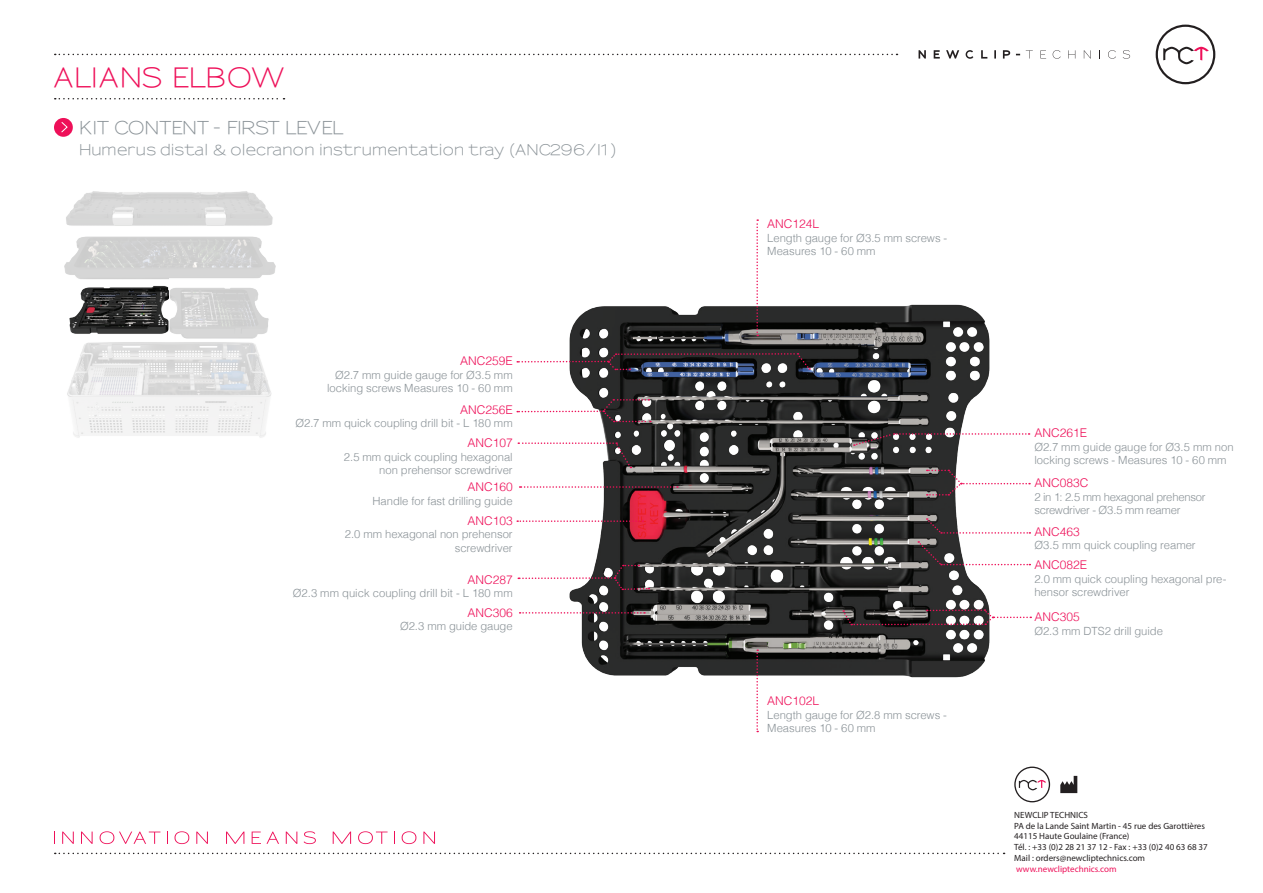
<style>
.page{position:relative;width:1263px;height:893px;background:#fff}
.page>*{position:absolute;margin:0;border:0;box-sizing:border-box;transform-origin:0 0}
.t1{font:600 27px "Sansumi";letter-spacing:-.025em;color:#ee1059}
.t2{font:600 18px "Sansumi";letter-spacing:-.055em;color:#8a9297}
.t3{font:600 15px "Sansumi";color:#8a9297}
.TITRE_LEGENDES{font:300 12px "Helvetica";color:#ee1059}
.TEXTE_LEGENDES{font:300 11.25px/13.5px "Helvetica";letter-spacing:-.005em;color:#8a9297}
.TITRE_LEGENDES-2{font:300 11.25px/13.5px "Helvetica";letter-spacing:-.005em;color:#8a9297;text-align:right}
.t4{font:9px/10.8px "Myriad Pro";color:#231f20}
.t5{font:9px "Myriad Pro";color:#ee1059}
</style>
<div class="page">
<img style="left:569px;top:304px;width:421px;height:374px">
<img style="left:69px;top:286px;width:100px;height:48px">
<svg style="left:64px;top:191px;width:212px;height:88px;fill:#d6d7d6"></svg>
<svg style="left:169px;top:288px;width:100px;height:51px;background:#d9dada"></svg>
<svg style="left:67px;top:342px;width:205px;height:96px;fill:#eee"></svg>
<svg style="left:55px;top:54px;width:842px;height:1px"></svg>
<svg style="left:55px;top:853px;width:949px;height:1px"></svg>
<svg style="left:55px;top:98px;width:229px;height:1px"></svg>
<svg style="left:1156px;top:25px;width:59px;height:59px"></svg>
<svg style="left:1014px;top:767px;width:36px;height:35px"></svg>
<svg style="left:1026px;top:50px;width:7px;height:9px"></svg>
<svg style="left:1040px;top:50px;width:6px;height:9px"></svg>
<svg style="left:1053px;top:50px;width:8px;height:9px"></svg>
<svg style="left:1068px;top:50px;width:7px;height:9px"></svg>
<svg style="left:1084px;top:50px;width:7px;height:9px"></svg>
<svg style="left:1108px;top:50px;width:8px;height:9px"></svg>
<svg style="left:1123px;top:50px;width:7px;height:9px"></svg>
<svg style="left:934px;top:50px;width:6px;height:9px"></svg>
<svg style="left:981px;top:50px;width:6px;height:9px"></svg>
<svg style="left:994px;top:50px;width:2px;height:9px"></svg>
<svg style="left:1003px;top:50px;width:7px;height:9px"></svg>
<svg style="left:918px;top:50px;width:8px;height:9px"></svg>
<svg style="left:946px;top:50px;width:13px;height:9px"></svg>
<svg style="left:966px;top:50px;width:7px;height:9px"></svg>
<svg style="left:54px;top:832px;width:1px;height:12px"></svg>
<svg style="left:62px;top:832px;width:12px;height:12px"></svg>
<svg style="left:81px;top:832px;width:12px;height:12px"></svg>
<svg style="left:100px;top:831px;width:60px;height:13px"></svg>
<svg style="left:167px;top:832px;width:1px;height:12px"></svg>
<svg style="left:175px;top:831px;width:14px;height:13px"></svg>
<svg style="left:196px;top:832px;width:12px;height:12px"></svg>
<svg style="left:226px;top:832px;width:18px;height:12px"></svg>
<svg style="left:252px;top:832px;width:27px;height:12px"></svg>
<svg style="left:286px;top:832px;width:11px;height:12px"></svg>
<svg style="left:304px;top:831px;width:12px;height:13px"></svg>
<svg style="left:333px;top:832px;width:18px;height:12px"></svg>
<svg style="left:358px;top:831px;width:30px;height:13px"></svg>
<svg style="left:394px;top:832px;width:1px;height:12px"></svg>
<svg style="left:402px;top:831px;width:14px;height:13px"></svg>
<svg style="left:423px;top:832px;width:12px;height:12px"></svg>
<svg style="left:1060px;top:776px;width:17px;height:17px"></svg>
<div style="left:54px;top:118px;width:19px;height:19px;background:#ee1059;border-radius:50%"></div>
<svg style="left:61px;top:122px;width:7px;height:11px"></svg>
<svg style="left:756px;top:649px;width:2px;height:83px"></svg>
<svg style="left:520px;top:612px;width:125px;height:2px"></svg>
<svg style="left:854px;top:432px;width:175px;height:14px"></svg>
<svg style="left:517px;top:520px;width:126px;height:2px"></svg>
<svg style="left:520px;top:486px;width:158px;height:2px"></svg>
<svg style="left:756px;top:219px;width:2px;height:117px"></svg>
<svg style="left:918px;top:541px;width:112px;height:25px"></svg>
<svg style="left:927px;top:518px;width:103px;height:16px"></svg>
<svg style="left:518px;top:442px;width:113px;height:26px"></svg>
<svg style="left:927px;top:469px;width:103px;height:27px"></svg>
<svg style="left:843px;top:609px;width:188px;height:16px"></svg>
<svg style="left:518px;top:565px;width:131px;height:26px"></svg>
<svg style="left:517px;top:399px;width:134px;height:24px"></svg>
<svg style="left:517px;top:353px;width:293px;height:17px"></svg>
<h1 class="t1" style="left:54px;top:64px;width:232px">ALIANS ELBOW</h1>
<p class="t2" style="left:78px;top:118px;width:267px">KIT CONTENT - FIRST LEVEL</p>
<p class="t3" style="left:78px;top:142px;width:541px">Humerus distal &amp; olecranon instrumentation tray (ANC296/I1)</p>
<p class="TITRE_LEGENDES" style="left:460px;top:351px;width:54px">ANC259E</p>
<p class="TEXTE_LEGENDES" style="left:327px;top:367px;width:187px;text-align:right">Ø2.7 mm guide gauge for Ø3.5 mm locking screws Measures 10 - 60 mm</p>
<p class="TITRE_LEGENDES" style="left:460px;top:399px;width:54px">ANC256E</p>
<p class="TEXTE_LEGENDES" style="left:295px;top:415px;width:219px">Ø2.7 mm quick coupling drill bit - L 180 mm</p>
<p class="TITRE_LEGENDES" style="left:467px;top:433px;width:47px">ANC107</p>
<p class="TITRE_LEGENDES-2" style="left:344px;top:449px;width:170px">2.5 mm quick coupling hexagonal non prehensor screwdriver</p>
<p class="TITRE_LEGENDES" style="left:467px;top:477px;width:47px">ANC160</p>
<p class="TITRE_LEGENDES-2" style="left:372px;top:493px;width:142px">Handle for fast drilling guide</p>
<p class="TITRE_LEGENDES" style="left:467px;top:510px;width:47px">ANC103</p>
<p class="TEXTE_LEGENDES" style="left:345px;top:527px;width:169px;text-align:right">2.0 mm hexagonal non prehensor screwdriver</p>
<p class="TITRE_LEGENDES" style="left:467px;top:569px;width:47px">ANC287</p>
<p class="TITRE_LEGENDES-2" style="left:293px;top:586px;width:222px">Ø2.3 mm quick coupling drill bit - L 180 mm</p>
<p class="TITRE_LEGENDES" style="left:467px;top:602px;width:47px">ANC306</p>
<p class="TEXTE_LEGENDES" style="left:400px;top:619px;width:114px">Ø2.3 mm guide gauge</p>
<p class="TITRE_LEGENDES" style="left:767px;top:214px;width:54px">ANC124L</p>
<p class="TEXTE_LEGENDES" style="left:767px;top:230px;width:182px">Length gauge for Ø3.5 mm screws -<br>Measures 10 - 60 mm</p>
<p class="TITRE_LEGENDES" style="left:767px;top:691px;width:54px">ANC102L</p>
<p class="TEXTE_LEGENDES" style="left:767px;top:707px;width:181px">Length gauge for Ø2.8 mm screws -<br>Measures 10 - 60 mm</p>
<p class="TITRE_LEGENDES" style="left:1034px;top:423px;width:54px">ANC261E</p>
<p class="TEXTE_LEGENDES" style="left:1034px;top:439px;width:201px">Ø2.7 mm guide gauge for Ø3.5 mm non locking screws - Measures 10 - 60 mm</p>
<p class="TITRE_LEGENDES" style="left:1034px;top:473px;width:56px">ANC083C</p>
<p class="TEXTE_LEGENDES" style="left:1034px;top:489px;width:173px">2 in 1: 2.5 mm hexagonal prehensor screwdriver - Ø3.5 mm reamer</p>
<p class="TITRE_LEGENDES" style="left:1034px;top:521px;width:47px">ANC463</p>
<p class="TEXTE_LEGENDES" style="left:1034px;top:538px;width:163px">Ø3.5 mm quick coupling reamer</p>
<p class="TITRE_LEGENDES" style="left:1034px;top:555px;width:54px">ANC082E</p>
<p class="TEXTE_LEGENDES" style="left:1034px;top:571px;width:194px">2.0 mm quick coupling hexagonal pre&shy;hensor screwdriver</p>
<p class="TITRE_LEGENDES" style="left:1034px;top:607px;width:47px">ANC305</p>
<p class="TEXTE_LEGENDES" style="left:1034px;top:623px;width:130px">Ø2.3 mm DTS2 drill guide</p>
<p class="t4" style="left:1014px;top:809px;width:195px">NEWCLIP TECHNICS<br>PA de la Lande Saint Martin - 45 rue des Garottières 44115 Haute Goulaine (France)<br>Tél. : +33 (0)2 28 21 37 12 - Fax : +33 (0)2 40 63 68 37<br>Mail : orders@newcliptechnics.com</p>
<p class="t5" style="left:1016px;top:863px;width:102px">www.newcliptechnics.com</p>
</div>
